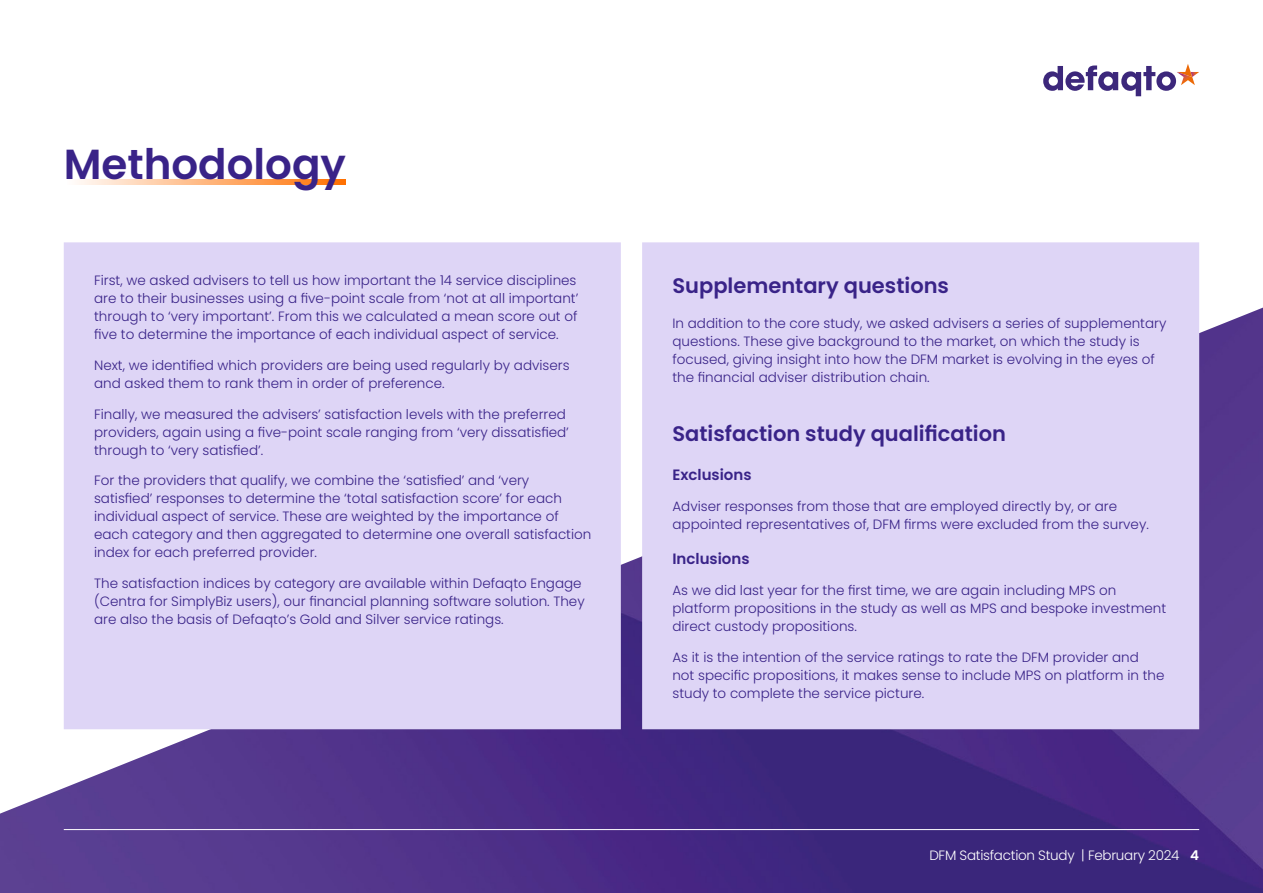
<style>
.page{position:relative;width:1263px;height:893px;background:#fff}
.page>*{position:absolute;margin:0;border:0;box-sizing:border-box;transform-origin:0 0}
.t1{font:600 42px "Poppins";color:#392388}
.t2{font:600 21px "Poppins";color:#392388}
.t3{font:600 15px "Poppins";color:#392388}
.t4{font:300 13.5px/18px "Poppins";color:#392388}
.t5{font:300 13.5px "Poppins";letter-spacing:-.02em;color:#fff}
.s1{font-weight:600}
</style>
<div class="page">
<img style="left:0;top:308px;width:1263px;height:585px">
<hr style="left:64px;top:829px;width:1135px;height:1px;background:#fff">
<svg style="left:1043px;top:64px;width:156px;height:32px"></svg>
<div style="left:64px;top:242px;width:557px;height:487px;background:#ded5f6"></div>
<div style="left:642px;top:242px;width:557px;height:487px;background:#ded5f6"></div>
<svg style="left:77px;top:179px;width:268px;height:6px;background:#ffb47a"></svg>
<h1 class="t1" style="left:64px;top:140px;width:284px">Methodology</h1>
<p class="t4" style="left:94px;top:271px;width:486px">First, we asked advisers to tell us how important the 14 service disciplines are to their businesses using a five-point scale from ‘not at all important’ through to ‘very important’. From this we calculated a mean score out of five to determine the importance of each individual aspect of service.</p>
<p class="t4" style="left:94px;top:356px;width:477px">Next, we identified which providers are being used regularly by advisers and asked them to rank them in order of preference.</p>
<p class="t4" style="left:94px;top:405px;width:476px">Finally, we measured the advisers’ satisfaction levels with the preferred providers, again using a five-point scale ranging from ‘very dissatisfied’ through to ‘very satisfied’.</p>
<p class="t4" style="left:94px;top:472px;width:499px">For the providers that qualify, we combine the ‘satisfied’ and ‘very<br>satisfied’ responses to determine the ‘total satisfaction score’ for each individual aspect of service. These are weighted by the importance of each category and then aggregated to determine one overall satisfaction index for each preferred provider.</p>
<p class="t4" style="left:94px;top:574px;width:492px">The satisfaction indices by category are available within Defaqto Engage (Centra for SimplyBiz users), our financial planning software solution. They are also the basis of Defaqto’s Gold and Silver service ratings.</p>
<h2 class="t2" style="left:672px;top:273px;width:278px">Supplementary questions</h2>
<p class="t4" style="left:672px;top:314px;width:495px">In addition to the core study, we asked advisers a series of supplementary questions. These give background to the market, on which the study is focused, giving insight into how the DFM market is evolving in the eyes of the financial adviser distribution chain.</p>
<h2 class="t2" style="left:672px;top:422px;width:335px">Satisfaction study qualification</h2>
<p class="t3" style="left:672px;top:466px;width:81px">Exclusions</p>
<p class="t4" style="left:672px;top:498px;width:478px">Adviser responses from those that are employed directly by, or are appointed representatives of, DFM firms were excluded from the survey.</p>
<p class="t3" style="left:672px;top:550px;width:79px">Inclusions</p>
<p class="t4" style="left:672px;top:581px;width:495px">As we did last year for the first time, we are again including MPS on platform propositions in the study as well as MPS and bespoke investment direct custody propositions.</p>
<p class="t4" style="left:672px;top:648px;width:493px">As it is the intention of the service ratings to rate the DFM provider and<br>not specific propositions, it makes sense to include MPS on platform in the study to complete the service picture.</p>
<p class="t5" style="left:929px;top:848px;width:271px">DFM Satisfaction Study | February 2024 <span class="s1">4</span></p>
</div>
